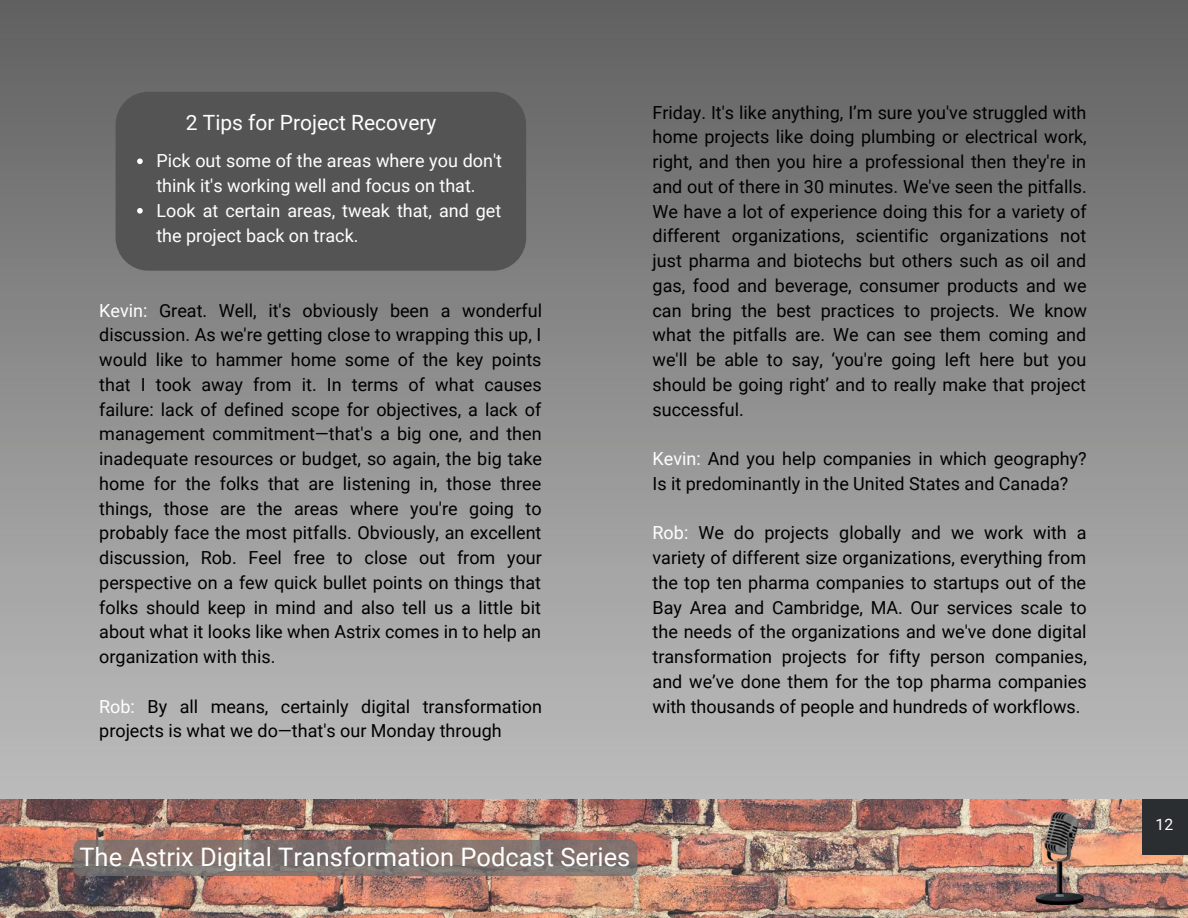
<style>
.page{position:relative;width:1188px;height:918px;background:#fff}
.page>*{position:absolute;margin:0;border:0;box-sizing:border-box;transform-origin:0 0}
.t1{font:25.5px "Roboto";color:#fff}
.t2{font:21px "Roboto";color:#fff}
.t3{font:18px/24.8px "Roboto";color:#000;text-align:justify}
.t4{font:18px/24.8px "Roboto";color:#fff}
.t5{font:15.6px "Roboto";color:#fff}
.s1{color:#fff}
</style>
<div class="page">
<img style="left:0;top:0;width:1188px;height:918px">
<img style="left:0;top:799px;width:837px;height:118px">
<div style="left:116px;top:92px;width:410px;height:179px;background:#545454;border-radius:33px"></div>
<svg style="left:137px;top:158px;width:6px;height:6px"></svg>
<svg style="left:137px;top:208px;width:6px;height:6px"></svg>
<img style="left:837px;top:648px;width:351px;height:270px">
<svg style="left:74px;top:840px;width:564px;height:36px;background:#7f726e"></svg>
<p class="t2" style="left:186px;top:111px;width:252px">2 Tips for Project Recovery</p>
<p class="t4" style="left:156px;top:149px;width:347px">Pick out some of the areas where you don't think it's working well and focus on that.</p>
<p class="t4" style="left:156px;top:198px;width:346px">Look at certain areas, tweak that, and get the project back on track.</p>
<p class="t3" style="left:99px;top:298px;width:444px"><span class="s1">Kevin:</span> Great. Well, it's obviously been a wonderful discussion. As we're getting close to wrapping this up, I would like to hammer home some of the key points that I took away from it. In terms of what causes failure: lack of defined scope for objectives, a lack of management commitment—that's a big one, and then inadequate resources or budget, so again, the big take home for the folks that are listening in, those three things, those are the areas where you're going to probably face the most pitfalls. Obviously, an excellent discussion, Rob. Feel free to close out from your perspective on a few quick bullet points on things that folks should keep in mind and also tell us a little bit about what it looks like when Astrix comes in to help an organization with this.</p>
<p class="t3" style="left:99px;top:694px;width:444px"><span class="s1">Rob:</span> By all means, certainly digital transformation projects is what we do—that's our Monday through</p>
<p class="t3" style="left:653px;top:100px;width:436px">Friday. It's like anything, I’m sure you've struggled with home projects like doing plumbing or electrical work, right, and then you hire a professional then they're in and out of there in 30 minutes. We've seen the pitfalls.<br>We have a lot of experience doing this for a variety of different organizations, scientific organizations not just pharma and biotechs but others such as oil and gas, food and beverage, consumer products and we can bring the best practices to projects. We know what the pitfalls are. We can see them coming and we'll be able to say, ‘you're going left here but you should be going right’ and to really make that project successful.</p>
<p class="t3" style="left:653px;top:447px;width:436px"><span class="s1">Kevin:</span> And you help companies in which geography?<br>Is it predominantly in the United States and Canada?</p>
<p class="t3" style="left:653px;top:521px;width:436px"><span class="s1">Rob:</span> We do projects globally and we work with a variety of different size organizations, everything from the top ten pharma companies to startups out of the Bay Area and Cambridge, MA. Our services scale to the needs of the organizations and we've done digital transformation projects for fifty person companies, and we’ve done them for the top pharma companies with thousands of people and hundreds of workflows.</p>
<p class="t1" style="left:79px;top:843px;width:552px">The Astrix Digital Transformation Podcast Series</p>
<p class="t5" style="left:1156px;top:816px;width:19px">12</p>
</div>
